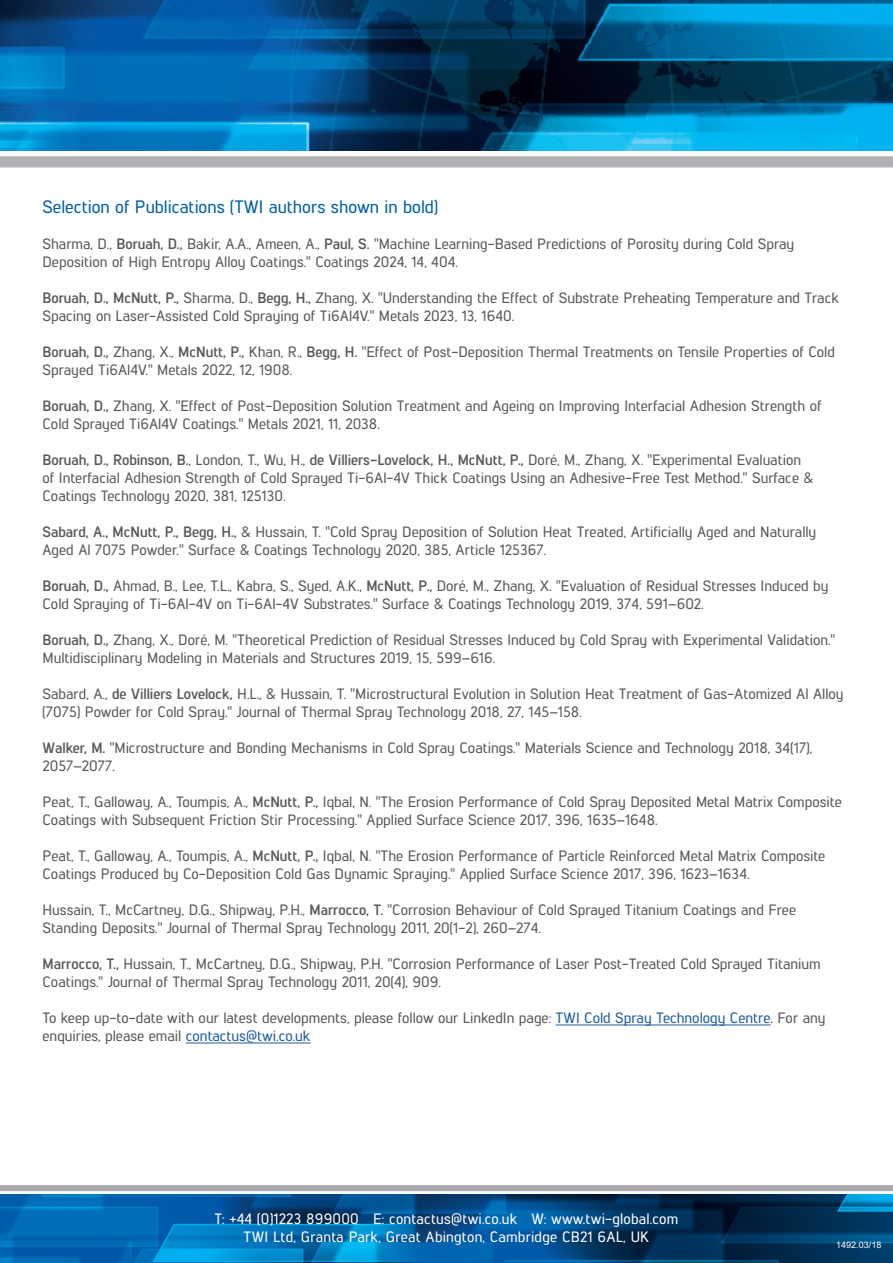
<style>
.page{position:relative;width:893px;height:1263px;background:#fff}
.page>*{position:absolute;margin:0;border:0;box-sizing:border-box;transform-origin:0 0}
.t1{font:500 18px "Lintel";color:#0060a9}
.t2{font:500 15px/18px "Lintel";color:#58595b}
.t3{font:500 15px/18px "Lintel";letter-spacing:.015em;color:#fff;text-align:center}
.t4{font:9px "Arial";letter-spacing:-.005em;color:#fff}
.s1{font-weight:700}
.s2{color:#215e9e}
</style>
<div class="page">
<img style="left:0;top:1195px;width:893px;height:68px">
<div style="left:0;top:1185px;width:893px;height:6px;background:#a7a9ac"></div>
<hr style="left:556px;top:1024px;width:214px;height:1px;background:#215e9e">
<hr style="left:186px;top:1042px;width:124px;height:1px;background:#215e9e">
<div style="left:0;top:156px;width:893px;height:11px;background:#afb1b4"></div>
<img style="left:0;top:0;width:893px;height:151px">
<p class="t1" style="left:43px;top:195px;width:397px">Selection of Publications (TWI authors shown in bold)</p>
<p class="t2" style="left:43px;top:234px;width:753px">Sharma, D., <span class="s1">Boruah, D.,</span> Bakir, A.A., Ameen, A., <span class="s1">Paul, S.</span> "Machine Learning-Based Predictions of Porosity during Cold Spray<br>Deposition of High Entropy Alloy Coatings." Coatings 2024, 14, 404.</p>
<p class="t2" style="left:43px;top:288px;width:798px"><span class="s1">Boruah, D., McNutt, P.,</span> Sharma, D., <span class="s1">Begg, H.,</span> Zhang, X. "Understanding the Effect of Substrate Preheating Temperature and Track<br>Spacing on Laser-Assisted Cold Spraying of Ti6Al4V." Metals 2023, 13, 1640.</p>
<p class="t2" style="left:43px;top:342px;width:794px"><span class="s1">Boruah, D.,</span> Zhang, X., <span class="s1">McNutt, P.,</span> Khan, R., <span class="s1">Begg, H.</span> "Effect of Post-Deposition Thermal Treatments on Tensile Properties of Cold<br>Sprayed Ti6Al4V." Metals 2022, 12, 1908.</p>
<p class="t2" style="left:43px;top:396px;width:781px"><span class="s1">Boruah, D.,</span> Zhang, X. "Effect of Post-Deposition Solution Treatment and Ageing on Improving Interfacial Adhesion Strength of<br>Cold Sprayed Ti6Al4V Coatings." Metals 2021, 11, 2038.</p>
<p class="t2" style="left:43px;top:450px;width:772px"><span class="s1">Boruah, D., Robinson, B.</span>, London, T., Wu, H., <span class="s1">de Villiers-Lovelock, H., McNutt, P.,</span> Doré, M., Zhang, X. "Experimental Evaluation of Interfacial Adhesion Strength of Cold Sprayed Ti-6Al-4V Thick Coatings Using an Adhesive-Free Test Method." Surface &amp;<br>Coatings Technology 2020, 381, 125130.</p>
<p class="t2" style="left:43px;top:522px;width:775px"><span class="s1">Sabard, A., McNutt, P., Begg, H.,</span> &amp; Hussain, T. "Cold Spray Deposition of Solution Heat Treated, Artificially Aged and Naturally<br>Aged Al 7075 Powder." Surface &amp; Coatings Technology 2020, 385, Article 125367.</p>
<p class="t2" style="left:43px;top:576px;width:787px"><span class="s1">Boruah, D.,</span> Ahmad, B., Lee, T.L., Kabra, S., Syed, A.K., <span class="s1">McNutt, P.,</span> Doré, M., Zhang, X. "Evaluation of Residual Stresses Induced by<br>Cold Spraying of Ti-6Al-4V on Ti-6Al-4V Substrates." Surface &amp; Coatings Technology 2019, 374, 591–602.</p>
<p class="t2" style="left:43px;top:630px;width:794px"><span class="s1">Boruah, D.,</span> Zhang, X., Doré, M. "Theoretical Prediction of Residual Stresses Induced by Cold Spray with Experimental Validation."<br>Multidisciplinary Modeling in Materials and Structures 2019, 15, 599–616.</p>
<p class="t2" style="left:43px;top:684px;width:803px">Sabard, A., <span class="s1">de Villiers Lovelock,</span> H.L., &amp; Hussain, T. "Microstructural Evolution in Solution Heat Treatment of Gas-Atomized Al Alloy (7075) Powder for Cold Spray." Journal of Thermal Spray Technology 2018, 27, 145–158.</p>
<p class="t2" style="left:43px;top:738px;width:771px"><span class="s1">Walker, M.</span> "Microstructure and Bonding Mechanisms in Cold Spray Coatings." Materials Science and Technology 2018, 34(17),<br>2057–2077.</p>
<p class="t2" style="left:43px;top:792px;width:801px">Peat, T., Galloway, A., Toumpis, A., <span class="s1">McNutt, P.,</span> Iqbal, N. "The Erosion Performance of Cold Spray Deposited Metal Matrix Composite<br>Coatings with Subsequent Friction Stir Processing." Applied Surface Science 2017, 396, 1635–1648.</p>
<p class="t2" style="left:43px;top:846px;width:784px">Peat, T., Galloway, A., Toumpis, A., <span class="s1">McNutt, P.,</span> Iqbal, N. "The Erosion Performance of Particle Reinforced Metal Matrix Composite<br>Coatings Produced by Co-Deposition Cold Gas Dynamic Spraying." Applied Surface Science 2017, 396, 1623–1634.</p>
<p class="t2" style="left:43px;top:900px;width:755px">Hussain, T., McCartney, D.G., Shipway, P.H., <span class="s1">Marrocco, T.</span> "Corrosion Behaviour of Cold Sprayed Titanium Coatings and Free<br>Standing Deposits." Journal of Thermal Spray Technology 2011, 20(1-2), 260–274.</p>
<p class="t2" style="left:43px;top:954px;width:780px"><span class="s1">Marrocco, T.,</span> Hussain, T., McCartney, D.G., Shipway, P.H. "Corrosion Performance of Laser Post-Treated Cold Sprayed Titanium<br>Coatings." Journal of Thermal Spray Technology 2011, 20(4), 909.</p>
<p class="t2" style="left:43px;top:1008px;width:785px">To keep up-to-date with our latest developments, please follow our LinkedIn page: <span class="s2">TWI Cold Spray Technology Centre</span>. For any enquiries, please email <span class="s2">contactus@twi.co.uk</span></p>
<p class="t3" style="left:215px;top:1208px;width:465px">T: +44 (0)1223 899000 E: contactus@twi.co.uk W: www.twi-global.com<br>TWI Ltd, Granta Park, Great Abington, Cambridge CB21 6AL, UK</p>
<p class="t4" style="left:836px;top:1239px;width:47px">1492.03/18</p>
</div>
